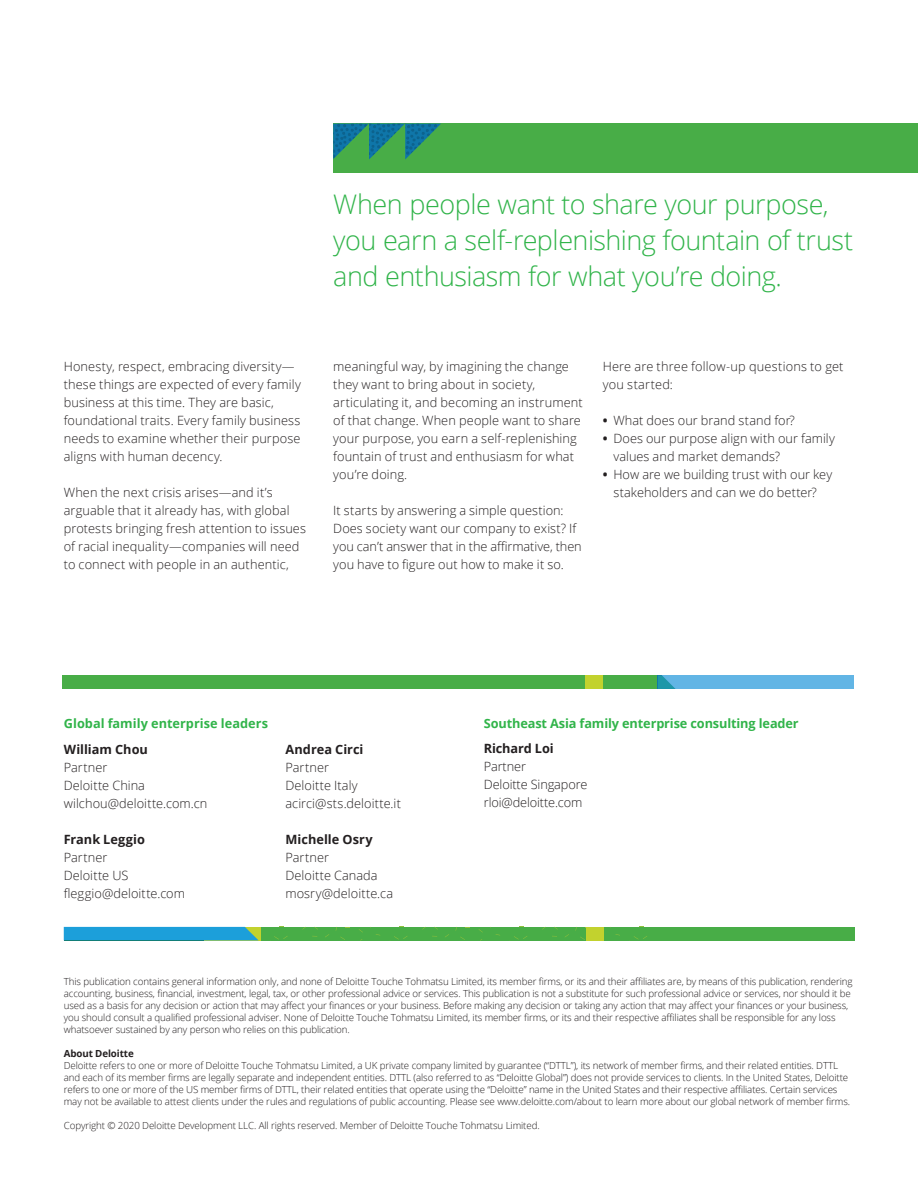
<style>
.page{position:relative;width:918px;height:1188px;background:#fff}
.page>*{position:absolute;margin:0;border:0;box-sizing:border-box;transform-origin:0 0}
.t1{font:300 27px/36px "Open Sans";letter-spacing:-.02em;color:#31b44a}
.t2{font:300 12.75px/18px "Open Sans";letter-spacing:.005em;color:#231f20}
.t3{font:700 12.75px "Open Sans";letter-spacing:-.01em;color:#31b44a}
.t4{font:700 12.75px "Open Sans";letter-spacing:-.01em;color:#231f20}
.t5{font:300 9.75px/12px "Open Sans";letter-spacing:-.01em;color:#231f20}
.s1{font-weight:700}
</style>
<div class="page">
<div style="left:64px;top:927px;width:790px;height:13px;background:#48ad47"></div>
<div style="left:204px;top:927px;width:57px;height:13px;background:#c2d22e"></div>
<div style="left:64px;top:927px;width:194px;height:13px;background:#1c9fda"></div>
<svg style="left:274px;top:936px;width:14px;height:4px"></svg>
<svg style="left:394px;top:936px;width:14px;height:4px"></svg>
<svg style="left:634px;top:936px;width:13px;height:4px"></svg>
<div style="left:587px;top:927px;width:17px;height:13px;background:#c2d22e"></div>
<div style="left:63px;top:675px;width:790px;height:14px;background:#48ad47"></div>
<div style="left:658px;top:675px;width:56px;height:14px;background:#1d97a8"></div>
<div style="left:585px;top:675px;width:18px;height:14px;background:#c2d22e"></div>
<div style="left:660px;top:675px;width:193px;height:14px;background:#62b5e5"></div>
<div style="left:441px;top:124px;width:477px;height:49px;background:#48ad47"></div>
<svg style="left:333px;top:124px;width:108px;height:49px;background:#339767"></svg>
<p class="t2" style="left:64px;top:357px;width:239px">Honesty, respect, embracing diversity— these things are expected of every family business at this time. They are basic, foundational traits. Every family business needs to examine whether their purpose aligns with human decency.</p>
<p class="t2" style="left:64px;top:483px;width:244px">When the next crisis arises—and it’s arguable that it already has, with global protests bringing fresh attention to issues of racial inequality—companies will need to connect with people in an authentic,</p>
<p class="t1" style="left:333px;top:185px;width:522px">When people want to share your purpose, you earn a self-replenishing fountain of trust and enthusiasm for what you’re doing.</p>
<p class="t2" style="left:333px;top:357px;width:251px">meaningful way, by imagining the change they want to bring about in society, articulating it, and becoming an instrument of that change. When people want to share your purpose, you earn a self-replenishing fountain of trust and enthusiasm for what you’re doing.</p>
<p class="t2" style="left:333px;top:501px;width:250px">It starts by answering a simple question:<br>Does society want our company to exist? If you can’t answer that in the affirmative, then you have to figure out how to make it so.</p>
<p class="t2" style="left:603px;top:357px;width:242px">Here are three follow-up questions to get you started:</p>
<p class="t2" style="left:603px;top:411px;width:194px"><span class="s1">•</span> What does our brand stand for?</p>
<p class="t2" style="left:613px;top:429px;width:223px;text-indent:-11px"><span class="s1">•</span> Does our purpose align with our family values and market demands?</p>
<p class="t2" style="left:603px;top:465px;width:231px;text-align:center"><span class="s1">•</span> How are we building trust with our key stakeholders and can we do better?</p>
<p class="t3" style="left:64px;top:715px;width:206px">Global family enterprise leaders</p>
<p class="t2" style="left:64px;top:740px;width:145px"><span class="s1">William Chou<br></span>Partner<br>Deloitte China wilchou@deloitte.com.cn</p>
<p class="t2" style="left:64px;top:830px;width:123px"><span class="s1">Frank Leggio<br></span>Partner<br>Deloitte US fleggio@deloitte.com</p>
<p class="t2" style="left:286px;top:740px;width:117px"><span class="s1">Andrea Circi<br></span>Partner<br>Deloitte Italy acirci@sts.deloitte.it</p>
<p class="t2" style="left:286px;top:830px;width:109px"><span class="s1">Michelle Osry<br></span>Partner<br>Deloitte Canada mosry@deloitte.ca</p>
<p class="t3" style="left:484px;top:714px;width:316px">Southeast Asia family enterprise consulting leader</p>
<p class="t4" style="left:484px;top:740px;width:71px">Richard Loi</p>
<p class="t2" style="left:484px;top:757px;width:44px">Partner</p>
<p class="t2" style="left:484px;top:775px;width:105px">Deloitte Singapore</p>
<p class="t2" style="left:484px;top:793px;width:100px">rloi@deloitte.com</p>
<p class="t5" style="left:64px;top:976px;width:790px">This publication contains general information only, and none of Deloitte Touche Tohmatsu Limited, its member firms, or its and their affiliates are, by means of this publication, rendering accounting, business, financial, investment, legal, tax, or other professional advice or services. This publication is not a substitute for such professional advice or services, nor should it be used as a basis for any decision or action that may affect your finances or your business. Before making any decision or taking any action that may affect your finances or your business, you should consult a qualified professional adviser. None of Deloitte Touche Tohmatsu Limited, its member firms, or its and their respective affiliates shall be responsible for any loss whatsoever sustained by any person who relies on this publication.</p>
<p class="t5" style="left:64px;top:1048px;width:788px"><span class="s1">About Deloitte<br></span>Deloitte refers to one or more of Deloitte Touche Tohmatsu Limited, a UK private company limited by guarantee (“DTTL”), its network of member firms, and their related entities. DTTL and each of its member firms are legally separate and independent entities. DTTL (also referred to as “Deloitte Global”) does not provide services to clients. In the United States, Deloitte refers to one or more of the US member firms of DTTL, their related entities that operate using the “Deloitte” name in the United States and their respective affiliates. Certain services may not be available to attest clients under the rules and regulations of public accounting. Please see www.deloitte.com/about to learn more about our global network of member firms.</p>
<p class="t5" style="left:64px;top:1120px;width:477px">Copyright © 2020 Deloitte Development LLC. All rights reserved. Member of Deloitte Touche Tohmatsu Limited.</p>
</div>
